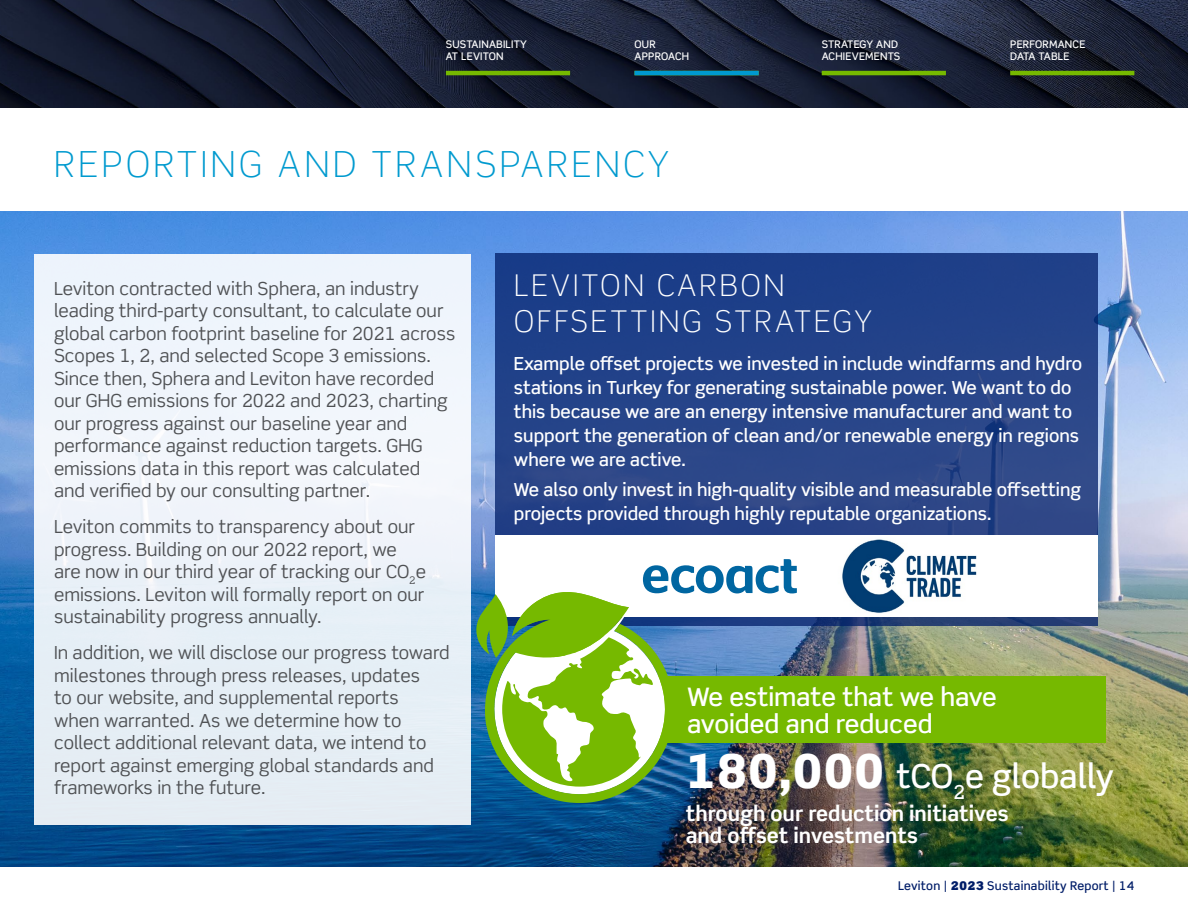
<style>
.page{position:relative;width:1188px;height:918px;background:#fff}
.page>*{position:absolute;margin:0;border:0;box-sizing:border-box;transform-origin:0 0}
.t1{font:300 36px "Scene Std";letter-spacing:.1em;color:#009acf}
.t2{font:500 33px "Scene Std";color:#fff}
.t3{font:300 30px/36px "Scene Std";letter-spacing:.1em;color:#fff}
.t4{font:500 25.5px/27px "Scene Std";color:#fff}
.t5{font:700 21px/22.5px "Scene Std";color:#fff}
.t6{font:18px/22.5px "Scene Std";color:#4e5053}
.t7{font:500 18px/24px "Scene Std";color:#fff}
.t8{font:500 12px "Scene Std";letter-spacing:.02em;color:#001d68}
.t9{font:500 10.5px/12.6px "Scene Std";letter-spacing:.02em;color:#fff}
.s1{font-weight:900;font-size:46.95px}
.s2{font-weight:900}
</style>
<div class="page">
<img style="left:0;top:0;width:1188px;height:108px">
<hr style="left:446px;top:71px;width:124px;height:4px;background:#76b900">
<hr style="left:822px;top:71px;width:124px;height:4px;background:#76b900">
<hr style="left:1010px;top:71px;width:124px;height:4px;background:#76b900">
<img style="left:0;top:212px;width:1188px;height:655px">
<hr style="left:634px;top:71px;width:125px;height:4px;background:#009acf">
<svg style="left:495px;top:254px;width:603px;height:372px;background:#254388"></svg>
<div style="left:495px;top:535px;width:603px;height:81px;background:#fff"></div>
<img style="left:842px;top:539px;width:135px;height:74px">
<div style="left:35px;top:254px;width:436px;height:570px;background:#edf3fa"></div>
<div style="left:654px;top:676px;width:451px;height:67px;background:#76b900"></div>
<svg style="left:482px;top:787px;width:196px;height:17px;background:#3a7d79"></svg>
<svg style="left:471px;top:559px;width:326px;height:228px"></svg>
<p class="t9" style="left:446px;top:38px;width:83px">SUSTAINABILITY<br>AT LEVITON</p>
<p class="t9" style="left:634px;top:38px;width:56px">OUR<br>APPROACH</p>
<p class="t9" style="left:822px;top:38px;width:80px">STRATEGY AND<br>ACHIEVEMENTS</p>
<p class="t9" style="left:1010px;top:38px;width:77px">PERFORMANCE<br>DATA TABLE</p>
<h1 class="t1" style="left:54px;top:142px;width:617px">REPORTING AND TRANSPARENCY</h1>
<p class="t6" style="left:54px;top:277px;width:403px">Leviton contracted with Sphera, an industry leading third-party consultant, to calculate our global carbon footprint baseline for 2021 across Scopes 1, 2, and selected Scope 3 emissions.<br>Since then, Sphera and Leviton have recorded our GHG emissions for 2022 and 2023, charting our progress against our baseline year and performance against reduction targets. GHG emissions data in this report was calculated and verified by our consulting partner.</p>
<p class="t6" style="left:54px;top:515px;width:374px">Leviton commits to transparency about our progress. Building on our 2022 report, we are now in our third year of tracking our CO<sub>2</sub>e emissions. Leviton will formally report on our sustainability progress annually.</p>
<p class="t6" style="left:54px;top:641px;width:397px">In addition, we will disclose our progress toward milestones through press releases, updates<br>to our website, and supplemental reports<br>when warranted. As we determine how to collect additional relevant data, we intend to report against emerging global standards and frameworks in the future.</p>
<h3 class="t3" style="left:514px;top:268px;width:360px">LEVITON CARBON<br>OFFSETTING STRATEGY</h3>
<p class="t7" style="left:514px;top:351px;width:570px">Example offset projects we invested in include windfarms and hydro stations in Turkey for generating sustainable power. We want to do this because we are an energy intensive manufacturer and want to support the generation of clean and/or renewable energy in regions where we are active.</p>
<p class="t7" style="left:514px;top:478px;width:569px">We also only invest in high-quality visible and measurable offsetting projects provided through highly reputable organizations.</p>
<h3 class="t4" style="left:688px;top:683px;width:311px">We estimate that we have avoided and reduced</h3>
<h2 class="t2" style="left:686px;top:755px;width:430px"><span class="s1">180,000</span> tCO<sub>2</sub>e globally</h2>
<p class="t5" style="left:686px;top:802px;width:324px">through our reduction initiatives and offset investments</p>
<p class="t8" style="left:898px;top:878px;width:237px">Leviton | <span class="s2">2023</span> Sustainability Report | 14</p>
</div>
